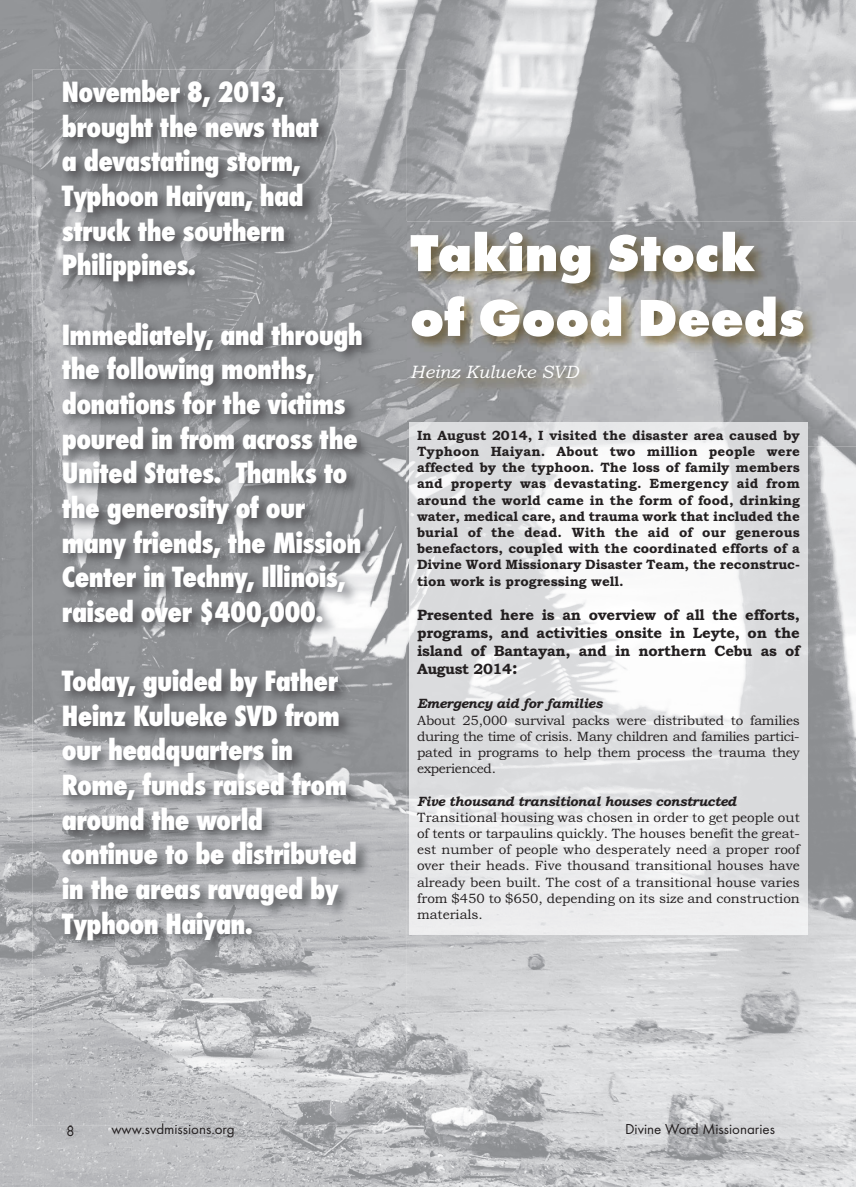
<style>
.page{position:relative;width:856px;height:1187px;background:#fff}
.page>*{position:absolute;margin:0;border:0;box-sizing:border-box;transform-origin:0 0}
.t1{font:800 54px/64.8px "Futura T";color:#fff}
.t2{font:800 condensed 27px/34.7px "Futura";letter-spacing:-.025em;color:#fff}
.t3{font:italic 18px "Bookman Old Style";color:#fff}
.t4{font:700 15px/18px "Bookman Old Style";letter-spacing:-.015em;color:#231f20;text-align:justify}
.t5{font:15px "Futura T";color:#231f20}
.t6{font:13.5px/16.2px "Bookman Old Style";letter-spacing:-.005em;color:#231f20;text-align:justify}
.t7{font:700 13.5px/16.2px "Bookman Old Style";color:#231f20;text-align:justify}
.t8{font:italic 700 13.5px "Bookman Old Style";letter-spacing:-.025em;color:#231f20}
.s1{font-size:18px}
</style>
<div class="page">
<img style="left:0;top:0;width:855px;height:1187px">
<img style="left:32px;top:70px;width:374px;height:1056px">
<img style="left:161px;top:1123px;width:30px;height:3px">
<img style="left:361px;top:221px;width:494px;height:225px">
<img style="left:409px;top:423px;width:398px;height:511px">
<h2 class="t2" style="left:62px;top:76px;width:258px">November 8, 2013, brought the news that a devastating storm,<br>Typhoon Haiyan, had struck the southern<br>Philippines.</h2>
<h2 class="t2" style="left:62px;top:318px;width:302px">Immediately, and through the following months, donations for the victims poured in from across the<br>United States. Thanks to the generosity of our many friends, the Mission<br>Center in Techny, Illinois, raised over $400,000.</h2>
<h2 class="t2" style="left:62px;top:664px;width:296px">Today, guided by Father<br>Heinz Kulueke SVD from our headquarters in<br>Rome, funds raised from around the world continue to be distributed in the areas ravaged by<br>Typhoon Haiyan.</h2>
<h1 class="t1" style="left:410px;top:220px;width:395px">Taking Stock of Good Deeds</h1>
<h3 class="t3" style="left:410px;top:361px;width:170px">Heinz Kulueke SVD</h3>
<p class="t7" style="left:417px;top:427px;width:384px">In August 2014, I visited the disaster area caused by Typhoon Haiyan. About two million people were affected by the typhoon. The loss of family members and property was devastating. Emergency aid from around the world came in the form of food, drinking water, medical care, and trauma work that included the burial of the dead. With the aid of our generous benefactors, coupled with the coordinated efforts of a Divine Word Missionary Disaster Team, the reconstruc&shy;tion work is progressing well.</p>
<p class="t4" style="left:417px;top:606px;width:384px">Presented here is an overview of all the efforts, programs, and activities onsite in Leyte, on the island of Bantayan, and in northern Cebu as of August 2014<span class="s1">:</span></p>
<p class="t8" style="left:417px;top:696px;width:187px">Emergency aid for families</p>
<p class="t6" style="left:417px;top:712px;width:384px">About 25,000 survival packs were distributed to families during the time of crisis. Many children and families partici&shy;pated in programs to help them process the trauma they experienced.</p>
<p class="t8" style="left:417px;top:793px;width:321px">Five thousand transitional houses constructed</p>
<p class="t6" style="left:417px;top:809px;width:384px">Transitional housing was chosen in order to get people out of tents or tarpaulins quickly. The houses benefit the great&shy;est number of people who desperately need a proper roof over their heads. Five thousand transitional houses have already been built. The cost of a transitional house varies from $450 to $650, depending on its size and construction materials.</p>
<p class="t5" style="left:66px;top:1122px;width:10px">8</p>
<p class="t5" style="left:111px;top:1120px;width:125px">www.svdmissions.org</p>
<p class="t5" style="left:624px;top:1120px;width:151px">Divine Word Missionaries</p>
</div>
